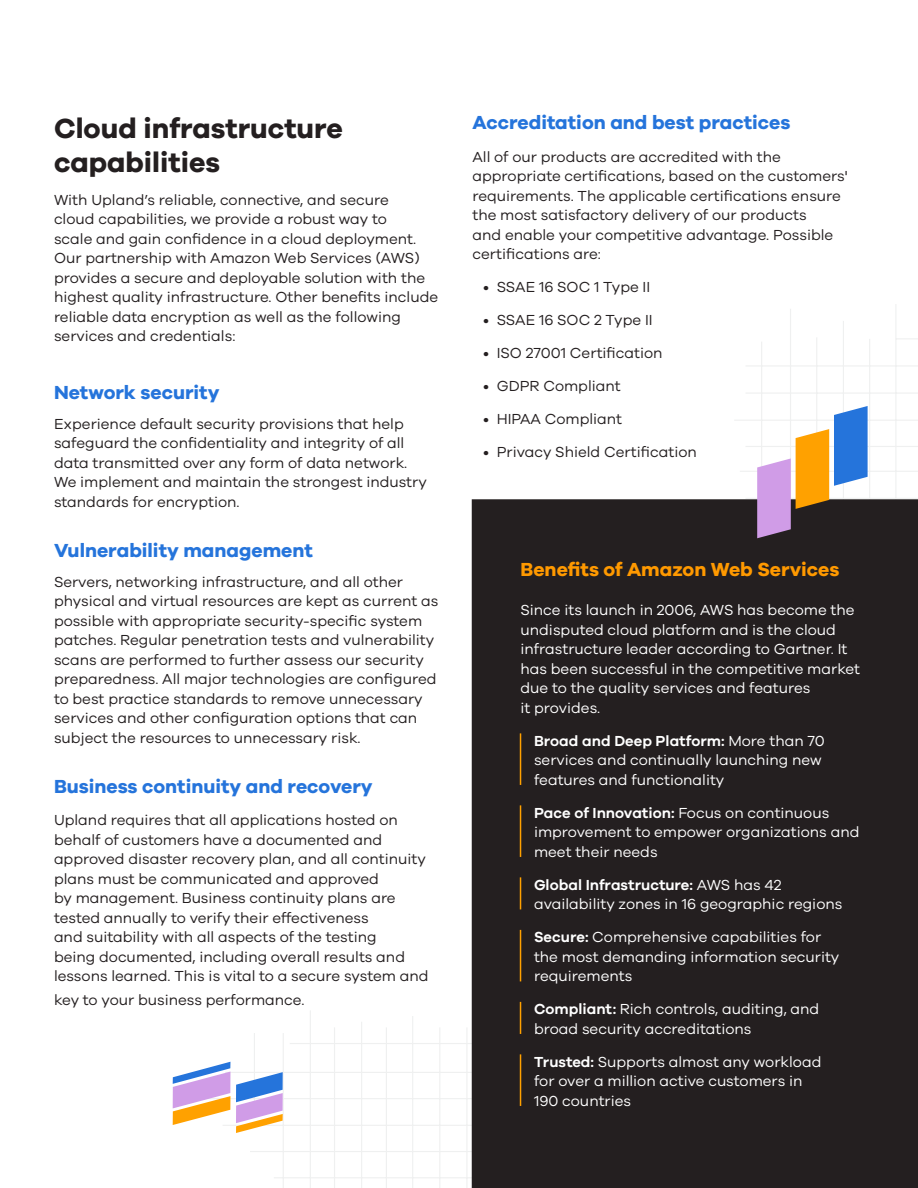
<style>
.page{position:relative;width:918px;height:1188px;background:#fff}
.page>*{position:absolute;margin:0;border:0;box-sizing:border-box;transform-origin:0 0}
.H3_-_Blue{font:700 28.5px/34.2px "Galano Grotesque";color:#241f20}
.H3_-_Blue-2{font:700 19.5px "Galano Grotesque";color:#2574db}
.H3_-_Yellow{font:700 19.5px "Galano Grotesque";color:#f90}
.Body_-_Black{font:15px/19.5px "Galano Grotesque";color:#241f20}
.Line_Bullets_-_Yello{font:15px/19.5px "Galano Grotesque";color:#fff}
.H3_-_Blue-3{font:15px/19.5px "Galano Grotesque";color:#241f20}
.H3_-_Yellow-2{font:15px/19.5px "Galano Grotesque";color:#fff}
.s1{font-weight:600}
</style>
<div class="page">
<hr style="left:466px;top:1027px;width:1px;height:161px;background:#eff0f0">
<hr style="left:439px;top:1027px;width:1px;height:161px;background:#eff0f0">
<hr style="left:361px;top:1022px;width:1px;height:166px;background:#eff0f0">
<hr style="left:334px;top:1027px;width:1px;height:161px;background:#eff0f0">
<hr style="left:310px;top:1010px;width:1px;height:178px;background:#eff0f0">
<hr style="left:283px;top:1033px;width:1px;height:155px;background:#eff0f0">
<hr style="left:254px;top:1033px;width:1px;height:82px;background:#eff0f0">
<hr style="left:412px;top:1016px;width:1px;height:172px;background:#eff0f0">
<hr style="left:386px;top:1027px;width:1px;height:161px;background:#eff0f0">
<hr style="left:247px;top:1187px;width:272px;height:1px;background:#eff0f0">
<hr style="left:274px;top:1177px;width:255px;height:1px;background:#eff0f0">
<hr style="left:250px;top:1151px;width:244px;height:1px;background:#eff0f0">
<hr style="left:223px;top:1125px;width:289px;height:1px;background:#eff0f0">
<hr style="left:190px;top:1098px;width:306px;height:1px;background:#eff0f0">
<hr style="left:225px;top:1072px;width:299px;height:1px;background:#eff0f0">
<hr style="left:290px;top:1043px;width:201px;height:1px;background:#eff0f0">
<hr style="left:917px;top:292px;width:1px;height:205px;background:#eff0f0">
<svg style="left:896px;top:338px;width:21px;height:1px"></svg>
<hr style="left:746px;top:365px;width:172px;height:2px;background:#eff0f0">
<hr style="left:746px;top:393px;width:172px;height:1px;background:#eff0f0">
<hr style="left:740px;top:471px;width:178px;height:1px;background:#eff0f0">
<hr style="left:746px;top:498px;width:172px;height:1px;background:#eff0f0">
<hr style="left:734px;top:420px;width:184px;height:1px;background:#eff0f0">
<hr style="left:746px;top:446px;width:172px;height:1px;background:#eff0f0">
<hr style="left:917px;top:314px;width:1px;height:272px;background:#eff0f0">
<hr style="left:895px;top:304px;width:1px;height:255px;background:#eff0f0">
<hr style="left:869px;top:339px;width:1px;height:244px;background:#eff0f0">
<hr style="left:843px;top:321px;width:1px;height:289px;background:#eff0f0">
<hr style="left:816px;top:337px;width:1px;height:306px;background:#eff0f0">
<hr style="left:790px;top:309px;width:1px;height:299px;background:#eff0f0">
<hr style="left:761px;top:342px;width:1px;height:201px;background:#eff0f0">
<div style="left:472px;top:499px;width:446px;height:689px;background:#241f20"></div>
<hr style="left:520px;top:733px;width:1px;height:52px;background:#ffa100">
<hr style="left:520px;top:805px;width:1px;height:52px;background:#ffa100">
<hr style="left:520px;top:877px;width:1px;height:32px;background:#ffa100">
<hr style="left:520px;top:930px;width:1px;height:51px;background:#ffa100">
<hr style="left:520px;top:1002px;width:1px;height:32px;background:#ffa100">
<hr style="left:520px;top:1054px;width:1px;height:52px;background:#ffa100">
<svg style="left:173px;top:1062px;width:57px;height:63px"></svg>
<svg style="left:236px;top:1072px;width:47px;height:61px"></svg>
<svg style="left:757px;top:406px;width:111px;height:132px"></svg>
<p class="H3_-_Blue" style="left:54px;top:110px;width:290px">Cloud infrastructure capabilities</p>
<p class="Body_-_Black" style="left:54px;top:190px;width:386px">With Upland’s reliable, connective, and secure<br>cloud capabilities, we provide a robust way to<br>scale and gain confidence in a cloud deployment.<br>Our partnership with Amazon Web Services (AWS) provides a secure and deployable solution with the highest quality infrastructure. Other benefits include reliable data encryption as well as the following services and credentials:</p>
<p class="H3_-_Blue-2" style="left:54px;top:380px;width:167px">Network security</p>
<p class="Body_-_Black" style="left:54px;top:413px;width:374px">Experience default security provisions that help safeguard the confidentiality and integrity of all data transmitted over any form of data network.<br>We implement and maintain the strongest industry standards for encryption.</p>
<p class="H3_-_Blue-2" style="left:54px;top:538px;width:260px">Vulnerability management</p>
<p class="Body_-_Black" style="left:54px;top:572px;width:386px">Servers, networking infrastructure, and all other physical and virtual resources are kept as current as possible with appropriate security-specific system patches. Regular penetration tests and vulnerability scans are performed to further assess our security preparedness. All major technologies are configured to best practice standards to remove unnecessary services and other configuration options that can subject the resources to unnecessary risk.</p>
<p class="H3_-_Blue-2" style="left:54px;top:775px;width:320px">Business continuity and recovery</p>
<p class="H3_-_Blue-3" style="left:54px;top:810px;width:376px">Upland requires that all applications hosted on behalf of customers have a documented and approved disaster recovery plan, and all continuity plans must be communicated and approved<br>by management. Business continuity plans are tested annually to verify their effectiveness<br>and suitability with all aspects of the testing<br>being documented, including overall results and lessons learned. This is vital to a secure system and</p>
<p class="H3_-_Blue-3" style="left:54px;top:990px;width:252px">key to your business performance.</p>
<p class="H3_-_Blue-2" style="left:472px;top:110px;width:319px">Accreditation and best practices</p>
<p class="Body_-_Black" style="left:472px;top:146px;width:377px">All of our products are accredited with the appropriate certifications, based on the customers' requirements. The applicable certifications ensure the most satisfactory delivery of our products<br>and enable your competitive advantage. Possible certifications are:</p>
<p class="Body_-_Black" style="left:483px;top:277px;width:168px">• SSAE 16 SOC 1 Type II</p>
<p class="Body_-_Black" style="left:483px;top:310px;width:171px">• SSAE 16 SOC 2 Type II</p>
<p class="Body_-_Black" style="left:483px;top:343px;width:181px">• ISO 27001 Certification</p>
<p class="Body_-_Black" style="left:483px;top:376px;width:139px">• GDPR Compliant</p>
<p class="Body_-_Black" style="left:483px;top:409px;width:140px">• HIPAA Compliant</p>
<p class="Body_-_Black" style="left:483px;top:442px;width:215px">• Privacy Shield Certification</p>
<p class="H3_-_Yellow" style="left:521px;top:557px;width:320px">Benefits of Amazon Web Services</p>
<p class="H3_-_Yellow-2" style="left:521px;top:600px;width:341px">Since its launch in 2006, AWS has become the undisputed cloud platform and is the cloud infrastructure leader according to Gartner. It has been successful in the competitive market due to the quality services and features<br>it provides.</p>
<p class="Line_Bullets_-_Yello" style="left:534px;top:731px;width:292px"><span class="s1">Broad and Deep Platform:</span> More than 70 services and continually launching new features and functionality</p>
<p class="Line_Bullets_-_Yello" style="left:534px;top:803px;width:327px"><span class="s1">Pace of Innovation:</span> Focus on continuous improvement to empower organizations and meet their needs</p>
<p class="Line_Bullets_-_Yello" style="left:534px;top:875px;width:310px"><span class="s1">Global Infrastructure:</span> AWS has 42 availability zones in 16 geographic regions</p>
<p class="Line_Bullets_-_Yello" style="left:534px;top:927px;width:307px"><span class="s1">Secure:</span> Comprehensive capabilities for the most demanding information security requirements</p>
<p class="Line_Bullets_-_Yello" style="left:534px;top:999px;width:287px"><span class="s1">Compliant:</span> Rich controls, auditing, and broad security accreditations</p>
<p class="Line_Bullets_-_Yello" style="left:534px;top:1052px;width:289px"><span class="s1">Trusted:</span> Supports almost any workload for over a million active customers in<br>190 countries</p>
</div>
